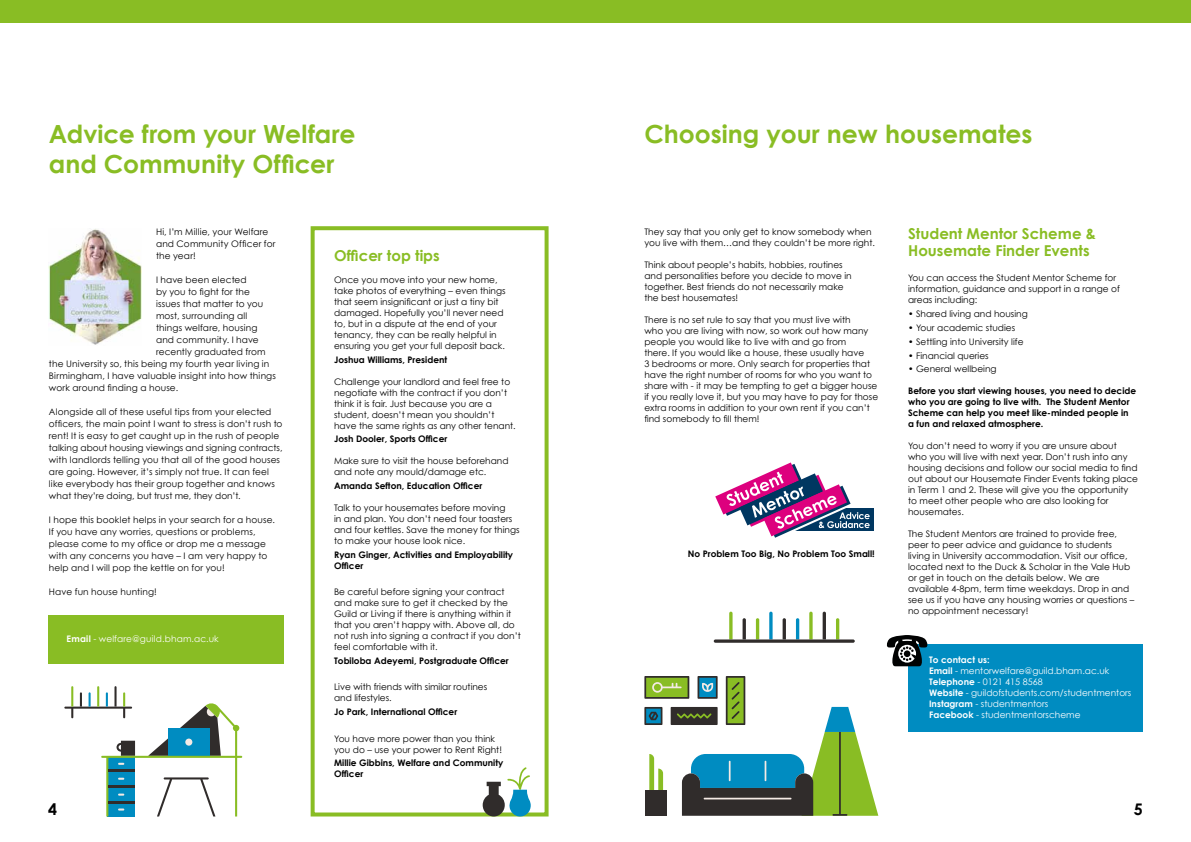
<style>
.page{position:relative;width:1191px;height:842px;background:#fff}
.page>*{position:absolute;margin:0;border:0;box-sizing:border-box;transform-origin:0 0}
.t1{font:700 25px/30px "Century Gothic";color:#89bd24}
.t2{font:700 16px "Century Gothic";color:#000}
.t3{font:700 15px/17px "Century Gothic";color:#89bd24}
.t4{font:9px/11px "Century Gothic";color:#000}
.t5{font:700 9px/11px "Century Gothic";color:#000}
.t6{font:9px/11px "Century Gothic";color:#fff}
.t7{font:9px/12px "Century Gothic";letter-spacing:.02em;color:#000}
.t8{font:9px "Century Gothic";letter-spacing:.02em;color:#fff}
.s1{font-weight:700}
</style>
<div class="page">
<div style="left:908px;top:644px;width:234px;height:87px;background:#008cc1"></div>
<img style="left:49px;top:229px;width:93px;height:116px">
<div style="left:311px;top:226px;width:237px;height:590px;border:4px solid #89bd24"></div>
<svg style="left:483px;top:767px;width:48px;height:50px"></svg>
<svg style="left:886px;top:635px;width:42px;height:31px"></svg>
<div style="left:904px;top:650px;width:6px;height:7px;background:#010202;border-radius:50%"></div>
<svg style="left:729px;top:612px;width:3px;height:27px"></svg>
<svg style="left:756px;top:618px;width:3px;height:21px"></svg>
<svg style="left:769px;top:612px;width:3px;height:27px"></svg>
<svg style="left:796px;top:618px;width:3px;height:21px"></svg>
<svg style="left:822px;top:612px;width:4px;height:27px"></svg>
<svg style="left:836px;top:618px;width:3px;height:21px"></svg>
<svg style="left:809px;top:612px;width:3px;height:27px"></svg>
<svg style="left:782px;top:618px;width:4px;height:21px"></svg>
<svg style="left:742px;top:618px;width:4px;height:21px"></svg>
<svg style="left:714px;top:639px;width:140px;height:4px"></svg>
<svg style="left:644px;top:676px;width:234px;height:140px"></svg>
<svg style="left:64px;top:686px;width:178px;height:130px"></svg>
<div style="left:48px;top:615px;width:236px;height:48px;background:#89bd24"></div>
<div style="left:788px;top:509px;width:86px;height:22px;background:#003761"></div>
<svg style="left:715px;top:462px;width:154px;height:76px"></svg>
<div style="left:0;top:0;width:1191px;height:23px;background:#89bd24"></div>
<h1 class="t1" style="left:49px;top:119px;width:308px">Advice from your Welfare and Community Officer</h1>
<p class="t7" style="left:156px;top:226px;width:121px">Hi, I’m Millie, your Welfare and Community Officer for the year!</p>
<p class="t4" style="left:156px;top:274px;width:92px">I have been elected</p>
<p class="t4" style="left:156px;top:286px;width:96px">by you to fight for the</p>
<p class="t4" style="left:156px;top:298px;width:109px">issues that matter to you</p>
<p class="t7" style="left:156px;top:310px;width:93px">most, surrounding all</p>
<p class="t4" style="left:156px;top:322px;width:103px">things welfare, housing</p>
<p class="t4" style="left:156px;top:334px;width:104px">and community. I have</p>
<p class="t4" style="left:156px;top:346px;width:111px">recently graduated from</p>
<p class="t7" style="left:49px;top:358px;width:222px">the University so, this being my fourth year living in</p>
<p class="t7" style="left:49px;top:370px;width:229px">Birmingham, I have valuable insight into how things</p>
<p class="t4" style="left:49px;top:382px;width:131px">work around finding a house.</p>
<p class="t4" style="left:49px;top:406px;width:235px;line-height:12px">Alongside all of these useful tips from your elected officers, the main point I want to stress is don’t rush to rent! It is easy to get caught up in the rush of people talking about housing viewings and signing contracts, with landlords telling you that all of the good houses are going. However, it’s simply not true. It can feel like everybody has their group together and knows what they’re doing, but trust me, they don’t.</p>
<p class="t4" style="left:49px;top:514px;width:228px;line-height:12px">I hope this booklet helps in your search for a house.<br>If you have any worries, questions or problems, please come to my office or drop me a message with any concerns you have – I am very happy to help and I will pop the kettle on for you!</p>
<p class="t4" style="left:49px;top:586px;width:110px">Have fun house hunting!</p>
<p class="t8" style="left:66px;top:633px;width:154px"><span class="s1">Email</span> - welfare@guild.bham.ac.uk</p>
<h3 class="t3" style="left:334px;top:246px;width:107px">Officer top tips</h3>
<p class="t4" style="left:334px;top:274px;width:173px">Once you move into your new home, take photos of everything – even things that seem insignificant or just a tiny bit damaged. Hopefully you’ll never need to, but in a dispute at the end of your tenancy, they can be really helpful in ensuring you get your full deposit back.</p>
<p class="t5" style="left:334px;top:354px;width:115px">Joshua Williams, President</p>
<p class="t4" style="left:334px;top:376px;width:183px">Challenge your landlord and feel free to negotiate with the contract if you don’t think it is fair. Just because you are a student, doesn’t mean you shouldn’t have the same rights as any other tenant.</p>
<p class="t5" style="left:334px;top:433px;width:115px">Josh Dooler, Sports Officer</p>
<p class="t4" style="left:334px;top:456px;width:176px">Make sure to visit the house beforehand and note any mould/damage etc.</p>
<p class="t5" style="left:334px;top:480px;width:150px">Amanda Sefton, Education Officer</p>
<p class="t4" style="left:334px;top:502px;width:187px">Talk to your housemates before moving<br>in and plan. You don’t need four toasters and four kettles. Save the money for things to make your house look nice.</p>
<p class="t5" style="left:334px;top:549px;width:180px">Ryan Ginger, Activities and Employability<br>Officer</p>
<p class="t4" style="left:334px;top:586px;width:188px">Be careful before signing your contract and make sure to get it checked by the Guild or Living if there is anything within it that you aren’t happy with. Above all, do not rush into signing a contract if you don’t feel comfortable with it.</p>
<p class="t5" style="left:334px;top:655px;width:176px">Tobiloba Adeyemi, Postgraduate Officer</p>
<p class="t4" style="left:334px;top:681px;width:155px">Live with friends with similar routines and lifestyles.</p>
<p class="t5" style="left:334px;top:706px;width:125px">Jo Park, International Officer</p>
<p class="t4" style="left:334px;top:733px;width:169px">You have more power than you think you do – use your power to Rent Right!</p>
<p class="t5" style="left:334px;top:757px;width:171px">Millie Gibbins, Welfare and Community<br>Officer</p>
<h1 class="t1" style="left:644px;top:119px;width:389px">Choosing your new housemates</h1>
<p class="t4" style="left:644px;top:226px;width:232px">They say that you only get to know somebody when you live with them…and they couldn’t be more right.</p>
<p class="t4" style="left:644px;top:259px;width:209px">Think about people’s habits, hobbies, routines and personalities before you decide to move in together. Best friends do not necessarily make the best housemates!</p>
<p class="t4" style="left:644px;top:314px;width:235px">There is no set rule to say that you must live with<br>who you are living with now, so work out how many people you would like to live with and go from<br>there. If you would like a house, these usually have<br>3 bedrooms or more. Only search for properties that have the right number of rooms for who you want to share with - it may be tempting to get a bigger house if you really love it, but you may have to pay for those extra rooms in addition to your own rent if you can’t find somebody to fill them!</p>
<p class="t5" style="left:688px;top:548px;width:188px">No Problem Too Big, No Problem Too Small!</p>
<h3 class="t3" style="left:908px;top:225px;width:189px">Student Mentor Scheme &amp;<br>Housemate Finder Events</h3>
<p class="t4" style="left:908px;top:272px;width:213px">You can access the Student Mentor Scheme for information, guidance and support in a range of areas including:</p>
<p class="t4" style="left:908px;top:308px;width:121px">• Shared living and housing</p>
<p class="t4" style="left:908px;top:322px;width:109px">• Your academic studies</p>
<p class="t4" style="left:908px;top:336px;width:117px">• Settling into University life</p>
<p class="t4" style="left:908px;top:350px;width:82px">• Financial queries</p>
<p class="t4" style="left:908px;top:364px;width:90px">• General wellbeing</p>
<p class="t5" style="left:908px;top:385px;width:230px">Before you start viewing houses, you need to decide who you are going to live with. The Student Mentor Scheme can help you meet like-minded people in a fun and relaxed atmosphere.</p>
<p class="t4" style="left:908px;top:441px;width:231px">You don’t need to worry if you are unsure about<br>who you will live with next year. Don’t rush into any housing decisions and follow our social media to find out about our Housemate Finder Events taking place in Term 1 and 2. These will give you the opportunity to meet other people who are also looking for housemates.</p>
<p class="t4" style="left:908px;top:529px;width:228px">The Student Mentors are trained to provide free, peer to peer advice and guidance to students living in University accommodation. Visit our office, located next to the Duck &amp; Scholar in the Vale Hub or get in touch on the details below. We are available 4-8pm, term time weekdays. Drop in and see us if you have any housing worries or questions – no appointment necessary!</p>
<p class="t6" style="left:929px;top:654px;width:204px"><span class="s1">To contact us:<br>Email</span> - mentorwelfare@guild.bham.ac.uk<br><span class="s1">Telephone</span> - 0121 415 8568<br><span class="s1">Website</span> - guildofstudents.com/studentmentors<br><span class="s1">Instagram</span> - studentmentors<br><span class="s1">Facebook</span> - studentmentorscheme</p>
<h2 class="t2" style="left:48px;top:799px;width:10px">4</h2>
<h2 class="t2" style="left:1133px;top:799px;width:10px">5</h2>
</div>
